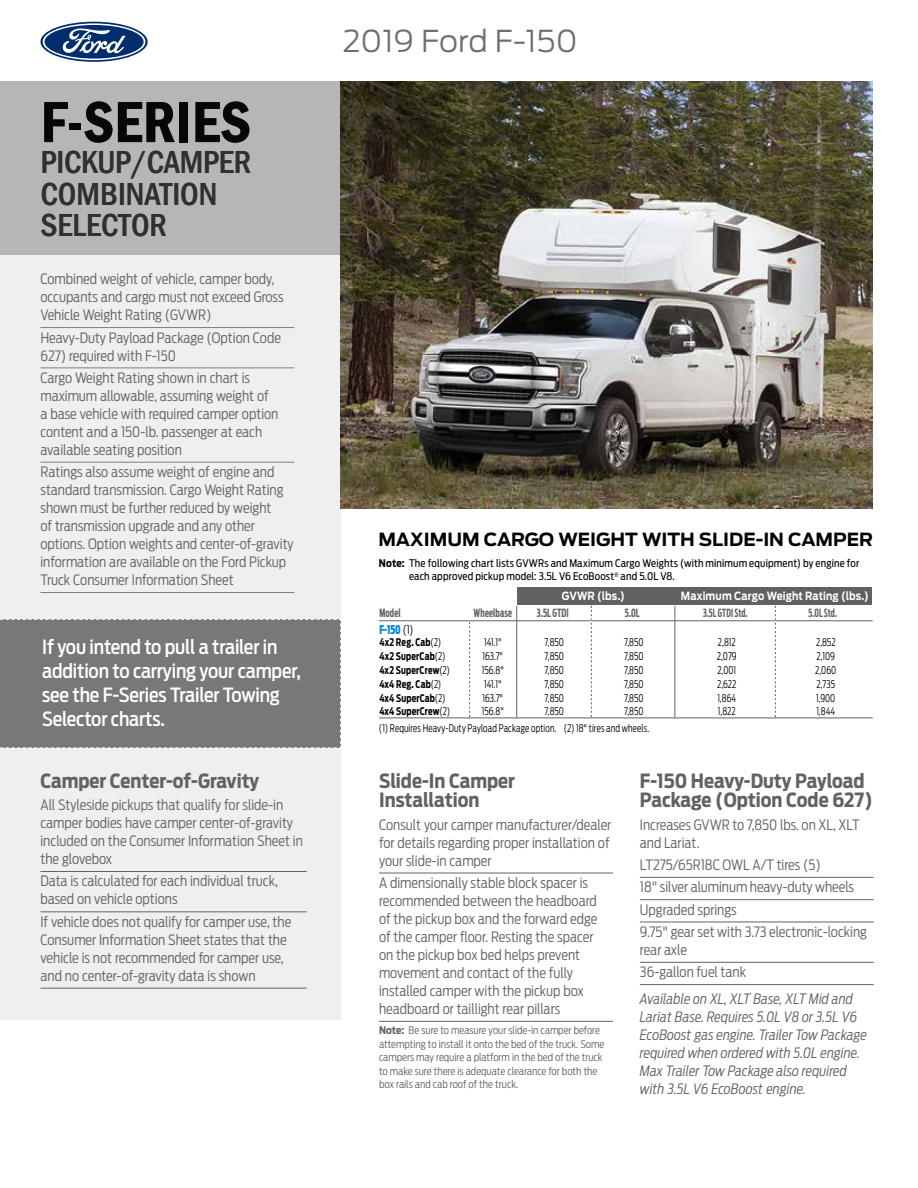
<style>
.page{position:relative;width:918px;height:1188px;background:#fff}
.page>*{position:absolute;margin:0;border:0;box-sizing:border-box;transform-origin:0 0}
.t1{font:600 condensed 60px "Franklin Gothic";color:#000101}
.t2{font:500 condensed 33px/31.3px "Franklin Gothic";color:#2e2c2c}
.t3{font:300 30px "Antenna";color:#6d6e71}
.t4{font:500 19.5px/24px "Antenna Cond";letter-spacing:-.01em;color:#fff}
.t5{font:700 19.5px/19.5px "Antenna Cond";color:#616262}
.t6{font:700 18px "Antenna";color:#000101}
.t7{font:300 14.25px/18px "Antenna Cond";color:#616262}
.t8{font:italic 300 14.25px/18px "Antenna Cond";letter-spacing:.005em;color:#616262}
.t9{font:900 12px "Antenna Extra Cond";color:#0089cf;scale:.85 1}
.t10{font:700 11.25px "Antenna";letter-spacing:.01em;color:#fff;scale:.85 1}
.t11{font:700 11.25px "Antenna Extra Cond";letter-spacing:.015em;color:#616262;scale:.85 1}
.t12{font:700 11.25px "Antenna Extra Cond";letter-spacing:.01em;color:#636466;scale:.8 1}
.t13{font:300 10.5px "Antenna Cond";letter-spacing:.005em;color:#000;scale:.85 1}
.t14{font:300 10.5px/13.5px "Antenna Cond";color:#616262}
.t15{font:10.5px/13.5px "Antenna Cond";letter-spacing:.015em;color:#000}
.t16{font:700 10.5px "Antenna Cond";letter-spacing:.015em;color:#000;scale:.85 1}
.s1{font-weight:700}
.s2{color:#636466}
.s3{font-family:"Antenna Cond";font-weight:300;color:#000}
.s4{font-weight:300}
</style>
<div class="page">
<div style="left:0;top:81px;width:340px;height:939px;background:#efefef"></div>
<hr style="left:40px;top:988px;width:267px;height:1px;background:#616262">
<hr style="left:40px;top:911px;width:267px;height:1px;background:#616262">
<hr style="left:40px;top:871px;width:267px;height:1px;background:#616262">
<hr style="left:40px;top:592px;width:254px;height:1px;background:#807e7d">
<hr style="left:40px;top:462px;width:254px;height:1px;background:#807e7d">
<hr style="left:40px;top:368px;width:254px;height:1px;background:#807e7d">
<hr style="left:40px;top:327px;width:254px;height:1px;background:#807e7d">
<hr style="left:640px;top:984px;width:234px;height:1px;background:#616262">
<hr style="left:640px;top:962px;width:234px;height:1px;background:#616262">
<hr style="left:640px;top:922px;width:234px;height:1px;background:#616262">
<hr style="left:640px;top:877px;width:234px;height:1px;background:#616262">
<hr style="left:379px;top:1021px;width:234px;height:1px;background:#616262">
<hr style="left:379px;top:873px;width:234px;height:1px;background:#616262">
<div style="left:517px;top:587px;width:157px;height:18px;background:#616162"></div>
<div style="left:675px;top:587px;width:197px;height:18px;background:#616162"></div>
<hr style="left:379px;top:621px;width:494px;height:1px;background:#616262">
<hr style="left:379px;top:718px;width:494px;height:1px;background:#616262">
<svg style="left:469px;top:622px;width:1px;height:95px"></svg>
<svg style="left:591px;top:606px;width:1px;height:111px"></svg>
<hr style="left:516px;top:606px;width:1px;height:112px;background:#616262">
<hr style="left:675px;top:606px;width:1px;height:112px;background:#616262">
<svg style="left:775px;top:606px;width:1px;height:111px"></svg>
<hr style="left:640px;top:899px;width:234px;height:1px;background:#616262">
<div style="left:0;top:81px;width:341px;height:174px;background:#b6b6b7"></div>
<svg style="left:41px;top:22px;width:107px;height:40px"></svg>
<svg style="left:43px;top:23px;width:102px;height:37px"></svg>
<div style="left:0;top:618px;width:341px;height:131px;background:#777878"></div>
<img style="left:341px;top:81px;width:532px;height:428px">
<h1 class="t1" style="left:40px;top:88px;width:212px">F-SERIES</h1>
<h2 class="t2" style="left:40px;top:147px;width:212px">PICKUP/CAMPER<br>COMBINATION<br>SELECTOR</h2>
<p class="t7" style="left:40px;top:270px;width:245px">Combined weight of vehicle, camper body, occupants and cargo must not exceed Gross<br>Vehicle Weight Rating (GVWR)</p>
<p class="t7" style="left:40px;top:328px;width:242px">Heavy-Duty Payload Package (Option Code<br>627) required with F-150</p>
<p class="t7" style="left:40px;top:369px;width:239px">Cargo Weight Rating shown in chart is maximum allowable, assuming weight of a base vehicle with required camper option content and a 150-lb. passenger at each available seating position</p>
<p class="t7" style="left:40px;top:463px;width:255px">Ratings also assume weight of engine and standard transmission. Cargo Weight Rating shown must be further reduced by weight<br>of transmission upgrade and any other options. Option weights and center-of-gravity information are available on the Ford Pickup Truck Consumer Information Sheet</p>
<p class="t4" style="left:42px;top:635px;width:260px">If you intend to pull a trailer in addition to carrying your camper, see the F-Series Trailer Towing<br>Selector charts.</p>
<h3 class="t5" style="left:40px;top:771px;width:220px">Camper Center-of-Gravity</h3>
<p class="t7" style="left:40px;top:796px;width:264px">All Styleside pickups that qualify for slide-in camper bodies have camper center-of-gravity included on the Consumer Information Sheet in the glovebox</p>
<p class="t7" style="left:40px;top:872px;width:239px">Data is calculated for each individual truck, based on vehicle options</p>
<p class="t7" style="left:40px;top:913px;width:252px">If vehicle does not qualify for camper use, the Consumer Information Sheet states that the vehicle is not recommended for camper use, and no center-of-gravity data is shown</p>
<h3 class="t3" style="left:343px;top:24px;width:236px">2019 Ford F-150</h3>
<h2 class="t6" style="left:378px;top:529px;width:496px">MAXIMUM CARGO WEIGHT WITH SLIDE-IN CAMPER</h2>
<p class="t15" style="left:409px;top:556px;width:452px;text-indent:-30px"><span class="s1">Note:</span> The following chart lists GVWRs and Maximum Cargo Weights (with minimum equipment) by engine for each approved pickup model: 3.5L V6 EcoBoost<sup>®</sup> and 5.0L V8.</p>
<p class="t11" style="left:379px;top:606px;width:27px">Model</p>
<p class="t11" style="left:474px;top:606px;width:47px">Wheelbase</p>
<p class="t10" style="left:562px;top:590px;width:76px">GVWR (lbs.)</p>
<p class="t10" style="left:681px;top:590px;width:223px">Maximum Cargo Weight Rating (lbs.)</p>
<p class="t11" style="left:537px;top:606px;width:39px">3.5L <span class="s2">GTDI</span></p>
<p class="t11" style="left:625px;top:606px;width:19px">5.0L</p>
<p class="t12" style="left:703px;top:606px;width:57px">3.5L GTDI Std.</p>
<p class="t12" style="left:809px;top:606px;width:37px">5.0L Std.</p>
<p class="t9" style="left:379px;top:622px;width:42px">F-150 <span class="s3">(1)</span></p>
<p class="t16" style="left:379px;top:636px;width:74px">4x2 Reg. Cab<span class="s4">(2)</span></p>
<p class="t16" style="left:379px;top:650px;width:79px">4x2 SuperCab<span class="s4">(2)</span></p>
<p class="t16" style="left:379px;top:664px;width:85px">4x2 SuperCrew<span class="s4">(2)</span></p>
<p class="t16" style="left:379px;top:678px;width:74px">4x4 Reg. Cab<span class="s4">(2)</span></p>
<p class="t16" style="left:379px;top:692px;width:79px">4x4 SuperCab<span class="s4">(2)</span></p>
<p class="t16" style="left:379px;top:705px;width:85px">4x4 SuperCrew<span class="s4">(2)</span></p>
<p class="t13" style="left:484px;top:636px;width:22px">141.1"</p>
<p class="t13" style="left:483px;top:650px;width:26px">163.7"</p>
<p class="t13" style="left:482px;top:664px;width:27px">156.8"</p>
<p class="t13" style="left:484px;top:678px;width:22px">141.1"</p>
<p class="t13" style="left:483px;top:692px;width:26px">163.7"</p>
<p class="t13" style="left:482px;top:705px;width:27px">156.8"</p>
<p class="t13" style="left:545px;top:636px;width:24px">7,850</p>
<p class="t13" style="left:545px;top:650px;width:24px">7,850</p>
<p class="t13" style="left:545px;top:664px;width:24px">7,850</p>
<p class="t13" style="left:545px;top:678px;width:24px">7,850</p>
<p class="t13" style="left:545px;top:692px;width:24px">7,850</p>
<p class="t13" style="left:545px;top:705px;width:24px">7,850</p>
<p class="t13" style="left:624px;top:636px;width:24px">7,850</p>
<p class="t13" style="left:624px;top:650px;width:24px">7,850</p>
<p class="t13" style="left:624px;top:664px;width:24px">7,850</p>
<p class="t13" style="left:624px;top:678px;width:24px">7,850</p>
<p class="t13" style="left:624px;top:692px;width:24px">7,850</p>
<p class="t13" style="left:624px;top:705px;width:24px">7,850</p>
<p class="t13" style="left:718px;top:636px;width:22px">2,812</p>
<p class="t13" style="left:717px;top:650px;width:25px">2,079</p>
<p class="t13" style="left:717px;top:664px;width:24px">2,001</p>
<p class="t13" style="left:717px;top:678px;width:24px">2,622</p>
<p class="t13" style="left:717px;top:692px;width:24px">1,864</p>
<p class="t13" style="left:718px;top:705px;width:23px">1,822</p>
<p class="t13" style="left:816px;top:636px;width:25px">2,852</p>
<p class="t13" style="left:817px;top:650px;width:23px">2,109</p>
<p class="t13" style="left:815px;top:664px;width:26px">2,060</p>
<p class="t13" style="left:817px;top:678px;width:23px">2,735</p>
<p class="t13" style="left:816px;top:692px;width:24px">1,900</p>
<p class="t13" style="left:816px;top:705px;width:24px">1,844</p>
<p class="t13" style="left:379px;top:722px;width:320px">(1) Requires Heavy-Duty Payload Package option. (2) 18" tires and wheels.</p>
<h3 class="t5" style="left:379px;top:771px;width:137px">Slide-In Camper<br>Installation</h3>
<p class="t7" style="left:379px;top:815px;width:234px">Consult your camper manufacturer/dealer for details regarding proper installation of your slide-in camper</p>
<p class="t7" style="left:379px;top:874px;width:220px">A dimensionally stable block spacer is recommended between the headboard of the pickup box and the forward edge of the camper floor. Resting the spacer on the pickup box bed helps prevent movement and contact of the fully installed camper with the pickup box headboard or taillight rear pillars</p>
<p class="t14" style="left:379px;top:1024px;width:227px"><span class="s1">Note:</span> Be sure to measure your slide-in camper before attempting to install it onto the bed of the truck. Some campers may require a platform in the bed of the truck to make sure there is adequate clearance for both the box rails and cab roof of the truck.</p>
<h3 class="t5" style="left:640px;top:771px;width:235px">F-150 Heavy-Duty Payload<br>Package (Option Code 627)</h3>
<p class="t7" style="left:640px;top:815px;width:221px">Increases GVWR to 7,850 lbs. on XL, XLT and Lariat.</p>
<p class="t7" style="left:640px;top:856px;width:183px">LT275/65R18C OWL A/T tires (5)</p>
<p class="t7" style="left:640px;top:878px;width:216px">18" silver aluminum heavy-duty wheels</p>
<p class="t7" style="left:640px;top:900px;width:98px">Upgraded springs</p>
<p class="t7" style="left:640px;top:923px;width:229px">9.75" gear set with 3.73 electronic-locking rear axle</p>
<p class="t7" style="left:640px;top:963px;width:108px">36-gallon fuel tank</p>
<p class="t8" style="left:640px;top:990px;width:228px">Available on XL, XLT Base, XLT Mid and Lariat Base. Requires 5.0L V8 or 3.5L V6<br>EcoBoost gas engine. Trailer Tow Package required when ordered with 5.0L engine.<br>Max Trailer Tow Package also required with 3.5L V6 EcoBoost engine.</p>
</div>
